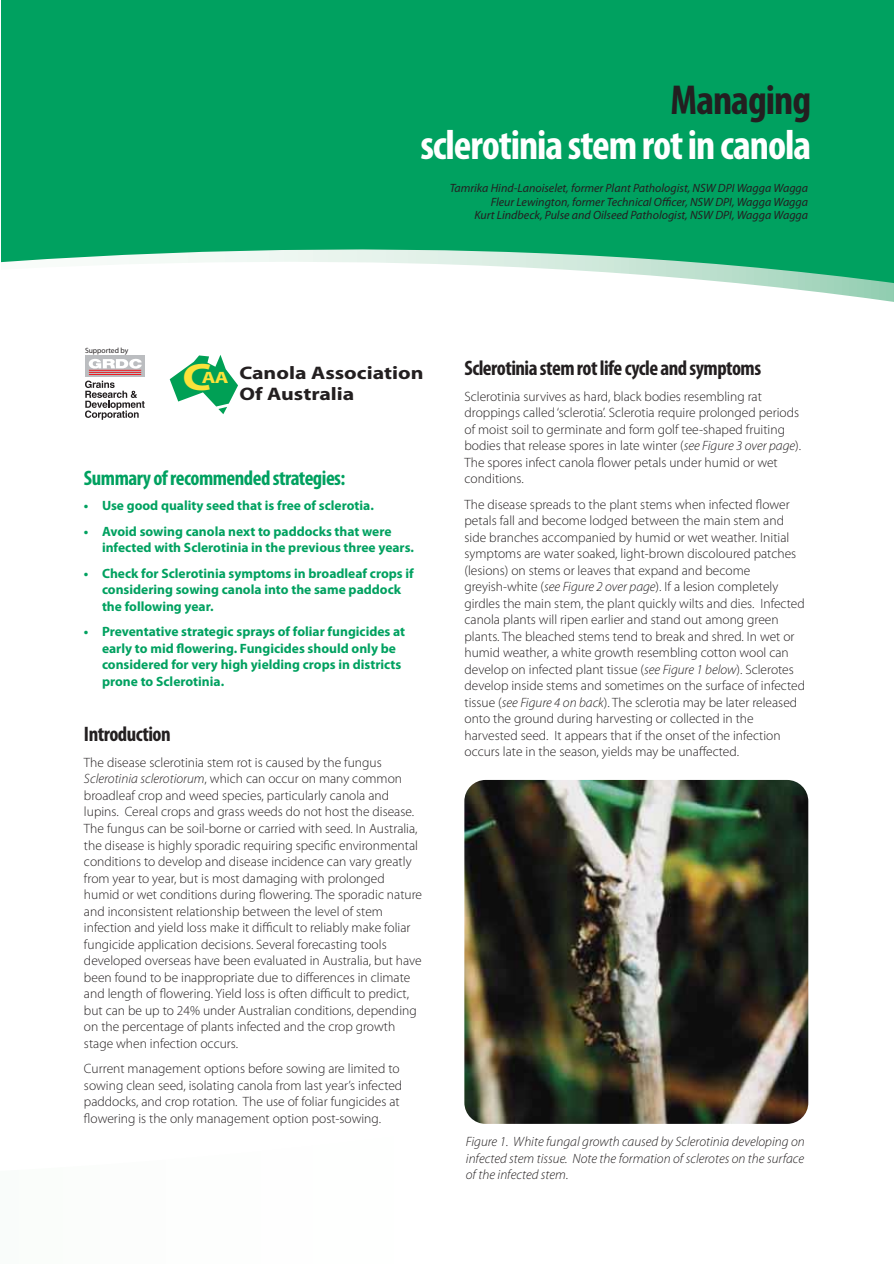
<style>
.page{position:relative;width:894px;height:1264px;background:#fff}
.page>*{position:absolute;margin:0;border:0;box-sizing:border-box;transform-origin:0 0}
.t1{font:700 condensed 42px "Myriad Pro";letter-spacing:-.025em;color:#fff}
.t2{font:700 condensed 42px "Myriad Pro";letter-spacing:-.025em;color:#231f20}
.t3{font:700 38.25px "Myriad";color:#fae33a;scale:1.28 1}
.t4{font:700 condensed 21px "Myriad Pro";letter-spacing:-.025em;color:#231f20}
.t5{font:700 condensed 21px "Myriad Pro";letter-spacing:-.025em;color:#00a160}
.t6{font:700 18.15px/21.1px "Myriad";color:#231f20;scale:1.2 1}
.t7{font:300 13.5px/16.5px "Myriad Pro";color:#231f20}
.t8{font:700 13.5px/16.5px "Myriad Pro";color:#00a160}
.t9{font:italic 300 13.5px/16.5px "Myriad Pro";color:#231f20;text-align:justify}
.t10{font:italic 12px/13.5px "Myriad Pro";color:#231f20;text-align:right}
.t11{font:7.65px "Myriad";color:#231f20}
.s1{font-style:italic}
</style>
<div class="page">
<svg style="left:1px;top:0;width:892px;height:380px;fill:#00a160"></svg>
<img style="left:464px;top:779px;width:344px;height:344px;border-radius:21px">
<svg style="left:170px;top:354px;width:68px;height:60px"></svg>
<div style="left:85px;top:355px;width:60px;height:22px;background:linear-gradient(to right,#bdb6ba,#bcb7bb)"></div>
<hr style="left:89px;top:370px;width:52px;height:1px;background:#ed1c24">
<hr style="left:89px;top:372px;width:52px;height:1px;background:#ed1c24">
<hr style="left:89px;top:374px;width:52px;height:1px;background:#ed1c24">
<svg style="left:85px;top:380px;width:60px;height:40px"></svg>
<svg style="left:89px;top:357px;width:53px;height:13px"></svg>
<p class="t11" style="left:85px;top:347px;width:45px">Supported by</p>
<h1 class="t2" style="left:670px;top:84px;width:142px">Managing</h1>
<h1 class="t1" style="left:420px;top:129px;width:392px">sclerotinia stem rot in canola</h1>
<p class="t10" style="left:449px;top:183px;width:360px">Tamrika Hind-Lanoiselet, former Plant Pathologist, NSW DPI Wagga Wagga<br>Fleur Lewington, former Technical Officer, NSW DPI, Wagga Wagga<br>Kurt Lindbeck, Pulse and Oilseed Pathologist, NSW DPI, Wagga Wagga</p>
<h2 class="t3" style="left:182px;top:363px;width:24px">C</h2>
<h3 class="t6" style="left:239px;top:364px;width:155px;text-indent:-37px"><sub>AA</sub> Canola Association<br>Of Australia</h3>
<h3 class="t5" style="left:84px;top:469px;width:263px">Summary of recommended strategies:</h3>
<p class="t8" style="left:84px;top:498px;width:291px">• Use good quality seed that is free of sclerotia.</p>
<p class="t8" style="left:102px;top:524px;width:313px;text-indent:-18px">• Avoid sowing canola next to paddocks that were infected with Sclerotinia in the previous three years.</p>
<p class="t8" style="left:102px;top:566px;width:313px;text-indent:-18px">• Check for Sclerotinia symptoms in broadleaf crops if considering sowing canola into the same paddock the following year.</p>
<p class="t8" style="left:102px;top:624px;width:304px;text-indent:-18px">• Preventative strategic sprays of foliar fungicides at early to mid flowering. Fungicides should only be considered for very high yielding crops in districts prone to Sclerotinia.</p>
<h3 class="t4" style="left:84px;top:726px;width:88px">Introduction</h3>
<p class="t7" style="left:84px;top:755px;width:339px">The disease sclerotinia stem rot is caused by the fungus <span class="s1">Sclerotinia sclerotiorum</span>, which can occur on many common broadleaf crop and weed species, particularly canola and lupins. Cereal crops and grass weeds do not host the disease.<br>The fungus can be soil-borne or carried with seed. In Australia, the disease is highly sporadic requiring specific environmental conditions to develop and disease incidence can vary greatly from year to year, but is most damaging with prolonged humid or wet conditions during flowering. The sporadic nature and inconsistent relationship between the level of stem infection and yield loss make it difficult to reliably make foliar fungicide application decisions. Several forecasting tools developed overseas have been evaluated in Australia, but have been found to be inappropriate due to differences in climate and length of flowering. Yield loss is often difficult to predict, but can be up to 24% under Australian conditions, depending on the percentage of plants infected and the crop growth stage when infection occurs.</p>
<p class="t7" style="left:84px;top:1061px;width:320px">Current management options before sowing are limited to sowing clean seed, isolating canola from last year’s infected paddocks, and crop rotation. The use of foliar fungicides at flowering is the only management option post-sowing.</p>
<h3 class="t4" style="left:464px;top:360px;width:298px">Sclerotinia stem rot life cycle and symptoms</h3>
<p class="t7" style="left:464px;top:389px;width:338px">Sclerotinia survives as hard, black bodies resembling rat droppings called ‘sclerotia’. Sclerotia require prolonged periods of moist soil to germinate and form golf tee-shaped fruiting bodies that release spores in late winter (<span class="s1">see Figure 3 over page</span>).<br>The spores infect canola flower petals under humid or wet conditions.</p>
<p class="t7" style="left:464px;top:497px;width:342px">The disease spreads to the plant stems when infected flower petals fall and become lodged between the main stem and side branches accompanied by humid or wet weather. Initial symptoms are water soaked, light-brown discoloured patches (lesions) on stems or leaves that expand and become greyish-white (<span class="s1">see Figure 2 over page</span>). If a lesion completely girdles the main stem, the plant quickly wilts and dies. Infected canola plants will ripen earlier and stand out among green plants. The bleached stems tend to break and shred. In wet or humid weather, a white growth resembling cotton wool can develop on infected plant tissue (<span class="s1">see Figure 1 below</span>). Sclerotes develop inside stems and sometimes on the surface of infected tissue (<span class="s1">see Figure 4 on back</span>). The sclerotia may be later released onto the ground during harvesting or collected in the harvested seed. It appears that if the onset of the infection occurs late in the season, yields may be unaffected.</p>
<p class="t9" style="left:466px;top:1134px;width:340px">Figure 1. White fungal growth caused by Sclerotinia developing on infected stem tissue. Note the formation of sclerotes on the surface of the infected stem.</p>
</div>
